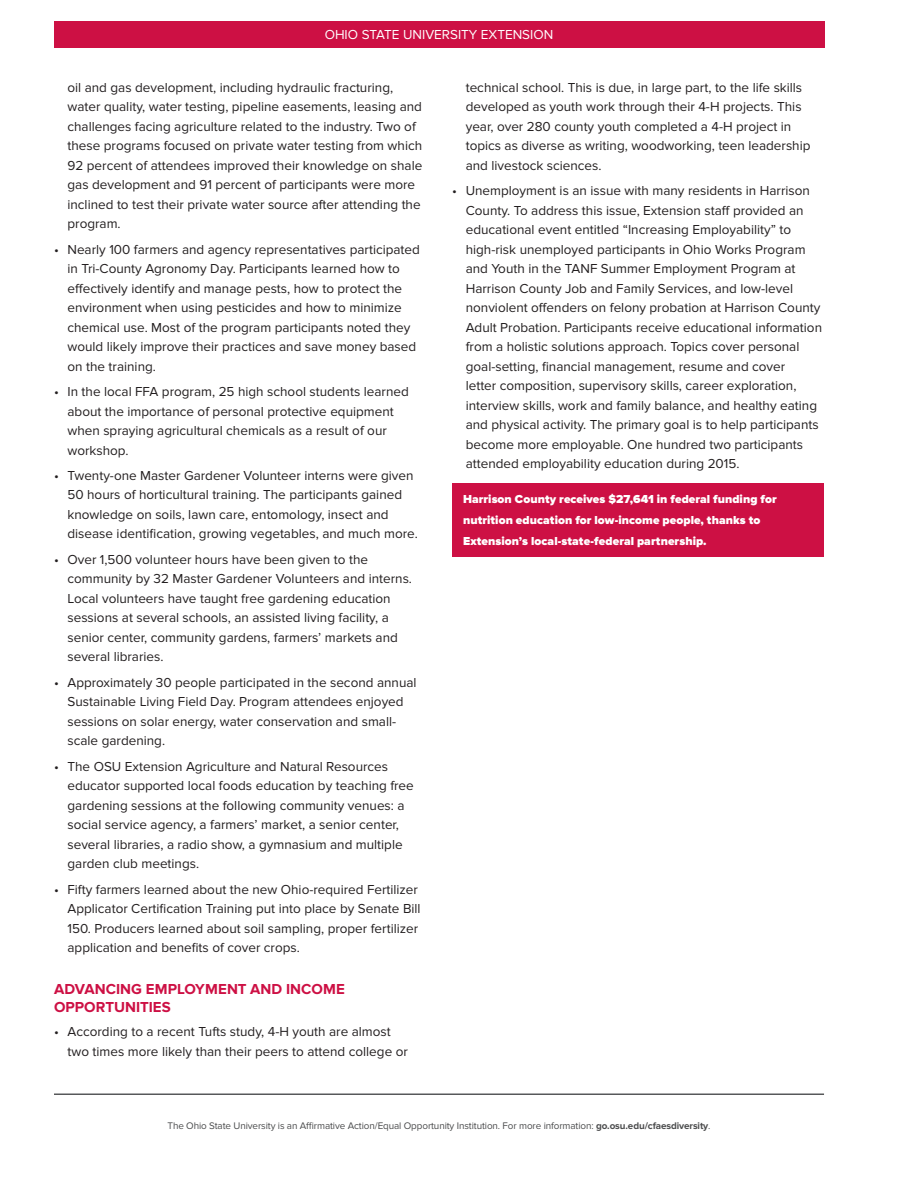
<style>
.page{position:relative;width:918px;height:1188px;background:#fff}
.page>*{position:absolute;margin:0;border:0;box-sizing:border-box;transform-origin:0 0}
.Section_heads{font:700 15px/18px "Proxima Nova";letter-spacing:.005em;color:#cd1044}
.t1{font:13.5px/19.5px "Proxima Nova";color:#231f20}
.t2{font:13.5px "Proxima Nova";color:#fff}
.Federal_funding_text{font:900 12px/21px "Proxima Nova";letter-spacing:.005em;color:#fff}
.t3{font:9.9px "Proxima Nova";letter-spacing:-.01em;color:#4b4c4d}
.s1{font-weight:700}
</style>
<div class="page">
<hr style="left:54px;top:1094px;width:770px;height:1px;background:#57585a">
<div style="left:54px;top:21px;width:770px;height:27px;background:#cd1044"></div>
<div style="left:452px;top:483px;width:372px;height:73px;background:#cd1044"></div>
<p class="t2" style="left:325px;top:27px;width:230px">OHIO STATE UNIVERSITY EXTENSION</p>
<p class="t1" style="left:68px;top:78px;width:356px">oil and gas development, including hydraulic fracturing, water quality, water testing, pipeline easements, leasing and challenges facing agriculture related to the industry. Two of these programs focused on private water testing from which 92 percent of attendees improved their knowledge on shale gas development and 91 percent of participants were more inclined to test their private water source after attending the program.</p>
<p class="t1" style="left:68px;top:240px;width:354px;text-indent:-14px">• Nearly 100 farmers and agency representatives participated in Tri-County Agronomy Day. Participants learned how to effectively identify and manage pests, how to protect the environment when using pesticides and how to minimize chemical use. Most of the program participants noted they would likely improve their practices and save money based on the training.</p>
<p class="t1" style="left:68px;top:382px;width:343px;text-indent:-14px">• In the local FFA program, 25 high school students learned about the importance of personal protective equipment when spraying agricultural chemicals as a result of our workshop.</p>
<p class="t1" style="left:68px;top:466px;width:352px;text-indent:-14px">• Twenty-one Master Gardener Volunteer interns were given 50 hours of horticultural training. The participants gained knowledge on soils, lawn care, entomology, insect and disease identification, growing vegetables, and much more.</p>
<p class="t1" style="left:68px;top:550px;width:346px;text-indent:-14px">• Over 1,500 volunteer hours have been given to the community by 32 Master Gardener Volunteers and interns.<br>Local volunteers have taught free gardening education sessions at several schools, an assisted living facility, a senior center, community gardens, farmers’ markets and several libraries.</p>
<p class="t1" style="left:68px;top:673px;width:351px;text-indent:-14px">• Approximately 30 people participated in the second annual Sustainable Living Field Day. Program attendees enjoyed sessions on solar energy, water conservation and small&shy;scale gardening.</p>
<p class="t1" style="left:68px;top:757px;width:348px;text-indent:-14px">• The OSU Extension Agriculture and Natural Resources educator supported local foods education by teaching free gardening sessions at the following community venues: a social service agency, a farmers’ market, a senior center, several libraries, a radio show, a gymnasium and multiple garden club meetings.</p>
<p class="t1" style="left:68px;top:880px;width:355px;text-indent:-14px">• Fifty farmers learned about the new Ohio-required Fertilizer Applicator Certification Training put into place by Senate Bill 150. Producers learned about soil sampling, proper fertilizer application and benefits of cover crops.</p>
<p class="Section_heads" style="left:54px;top:981px;width:292px">ADVANCING EMPLOYMENT AND INCOME<br>OPPORTUNITIES</p>
<p class="t1" style="left:68px;top:1022px;width:342px;text-indent:-14px">• According to a recent Tufts study, 4-H youth are almost two times more likely than their peers to attend college or</p>
<p class="t1" style="left:466px;top:78px;width:346px">technical school. This is due, in large part, to the life skills developed as youth work through their 4-H projects. This year, over 280 county youth completed a 4-H project in topics as diverse as writing, woodworking, teen leadership and livestock sciences.</p>
<p class="t1" style="left:466px;top:181px;width:358px;text-indent:-14px">• Unemployment is an issue with many residents in Harrison County. To address this issue, Extension staff provided an educational event entitled “Increasing Employability” to high-risk unemployed participants in Ohio Works Program and Youth in the TANF Summer Employment Program at Harrison County Job and Family Services, and low-level nonviolent offenders on felony probation at Harrison County Adult Probation. Participants receive educational information from a holistic solutions approach. Topics cover personal goal-setting, financial management, resume and cover<br>letter composition, supervisory skills, career exploration, interview skills, work and family balance, and healthy eating and physical activity. The primary goal is to help participants become more employable. One hundred two participants attended employability education during 2015.</p>
<p class="Federal_funding_text" style="left:463px;top:489px;width:315px">Harrison County receives $27,641 in federal funding for nutrition education for low-income people, thanks to<br>Extension’s local-state-federal partnership.</p>
<p class="t3" style="left:167px;top:1120px;width:545px">The Ohio State University is an Affirmative Action/Equal Opportunity Institution. For more information: <span class="s1">go.osu.edu/cfaesdiversity</span>.</p>
</div>
